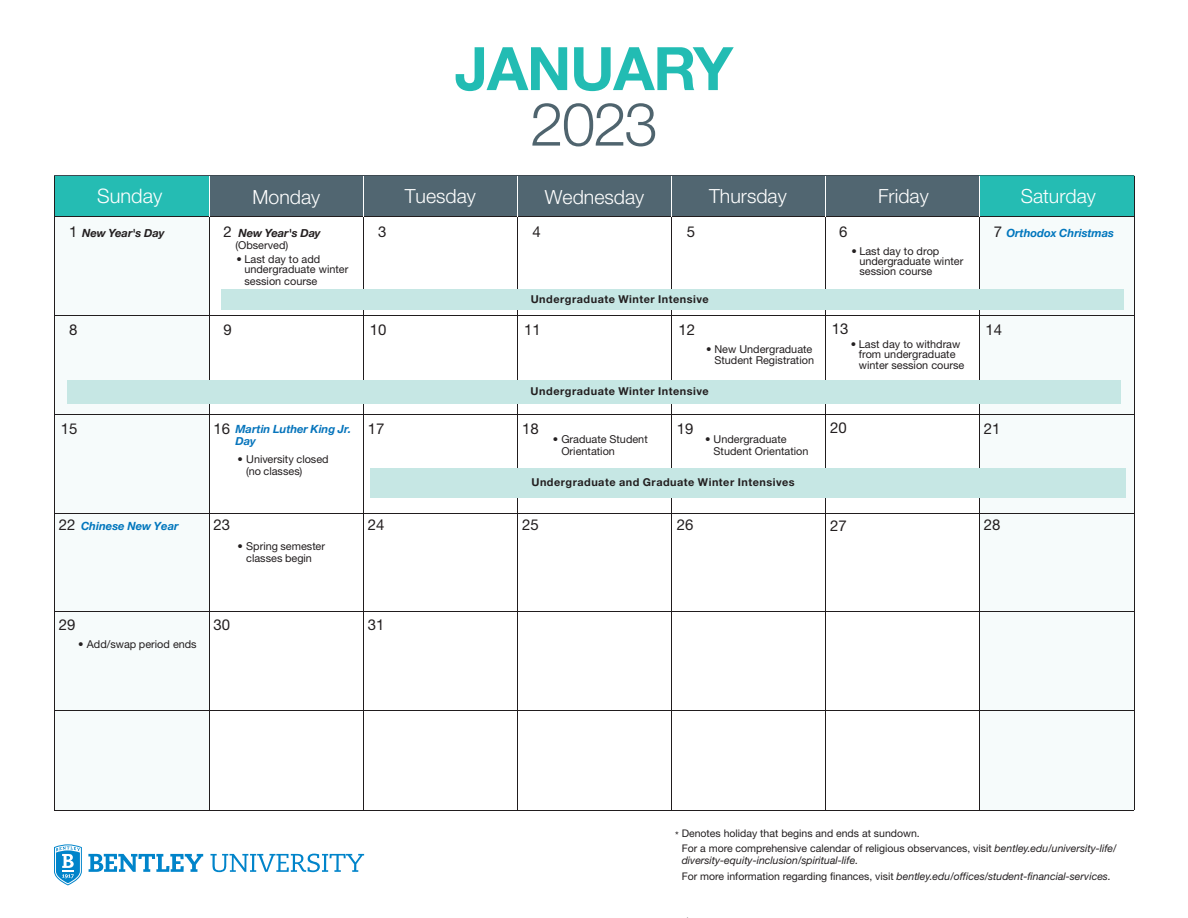
<style>
.page{position:relative;width:1188px;height:918px;background:#fff}
.page>*{position:absolute;margin:0;border:0;box-sizing:border-box;transform-origin:0 0}
.t1{font:700 60px "Helvetica Neue LT Std";letter-spacing:-.02em;color:#22bcb3}
.t2{font:300 60px "Helvetica Neue LT Std";color:#4f646e}
.t3{font:300 19.95px "Helvetica Neue";color:#fff}
.t4{font:300 19.5px "Helvetica Neue";color:#fff}
.t5{font:15px "Helvetica Neue LT Std";color:#231f20}
.t6{font:italic 700 11.25px "Helvetica Neue";color:#0076bd}
.t7{font:italic 700 11.25px "Helvetica Neue";letter-spacing:-.005em;color:#231f20}
.t8{font:italic 700 11.25px/12px "Helvetica Neue";letter-spacing:-.005em;color:#0775bc}
.t9{font:10.8px/10.5px "Helvetica Neue LT Std";color:#231f20}
.t10{font:700 10.8px "Helvetica Neue LT Std";letter-spacing:.045em;color:#231f20}
.t11{font:italic 10.5px/15.3px "Helvetica Neue LT Std";color:#231f20}
.t12{font:10.5px/15.3px "Helvetica Neue LT Std";color:#231f20}
.s1{font-style:italic}
.s2{font-style:normal}
</style>
<div class="page">
<div style="left:54px;top:176px;width:1080px;height:41px;background:#516671"></div>
<div style="left:980px;top:315px;width:154px;height:297px;background:#f6fbfb"></div>
<div style="left:980px;top:190px;width:154px;height:27px;background:#211d1e"></div>
<div style="left:54px;top:176px;width:155px;height:41px;background:#25bcb3"></div>
<div style="left:979px;top:176px;width:155px;height:40px;background:#25bcb3"></div>
<hr style="left:54px;top:316px;width:1080px;height:1px;background:#211d1e">
<hr style="left:54px;top:414px;width:1080px;height:1px;background:#211d1e">
<hr style="left:54px;top:513px;width:1080px;height:1px;background:#211d1e">
<hr style="left:54px;top:612px;width:1080px;height:1px;background:#211d1e">
<hr style="left:54px;top:710px;width:1080px;height:1px;background:#211d1e">
<hr style="left:54px;top:176px;width:1080px;height:1px;background:#211d1e">
<hr style="left:54px;top:217px;width:1080px;height:1px;background:#211d1e">
<hr style="left:209px;top:217px;width:1px;height:593px;background:#211d1e">
<hr style="left:363px;top:217px;width:1px;height:593px;background:#211d1e">
<hr style="left:517px;top:217px;width:1px;height:593px;background:#211d1e">
<hr style="left:671px;top:217px;width:1px;height:593px;background:#211d1e">
<hr style="left:825px;top:217px;width:1px;height:593px;background:#211d1e">
<hr style="left:979px;top:217px;width:1px;height:593px;background:#211d1e">
<hr style="left:54px;top:176px;width:1px;height:634px;background:#211d1e">
<hr style="left:1134px;top:176px;width:1px;height:634px;background:#211d1e">
<hr style="left:54px;top:810px;width:1080px;height:1px;background:#211d1e">
<hr style="left:209px;top:176px;width:1px;height:41px;background:#fff">
<hr style="left:363px;top:176px;width:1px;height:41px;background:#fff">
<hr style="left:517px;top:176px;width:1px;height:41px;background:#fff">
<hr style="left:671px;top:176px;width:1px;height:41px;background:#fff">
<hr style="left:825px;top:176px;width:1px;height:41px;background:#fff">
<hr style="left:979px;top:176px;width:1px;height:41px;background:#fff">
<svg style="left:88px;top:854px;width:115px;height:18px"></svg>
<svg style="left:210px;top:854px;width:154px;height:18px"></svg>
<svg style="left:54px;top:844px;width:28px;height:41px"></svg>
<div style="left:221px;top:289px;width:903px;height:21px;background:#c6e7e4"></div>
<div style="left:370px;top:469px;width:755px;height:29px;background:#c6e7e4"></div>
<div style="left:67px;top:380px;width:1054px;height:24px;background:#c6e7e4"></div>
<h1 class="t1" style="left:455px;top:32px;width:280px">JANUARY</h1>
<h1 class="t2" style="left:530px;top:88px;width:129px">2023</h1>
<h2 class="t3" style="left:97px;top:180px;width:67px">Sunday</h2>
<h3 class="t4" style="left:252px;top:181px;width:69px">Monday</h3>
<h3 class="t4" style="left:405px;top:181px;width:73px">Tuesday</h3>
<h3 class="t4" style="left:545px;top:181px;width:101px">Wednesday</h3>
<h3 class="t4" style="left:709px;top:181px;width:79px">Thursday</h3>
<h3 class="t4" style="left:878px;top:181px;width:52px">Friday</h3>
<h3 class="t4" style="left:1021px;top:181px;width:77px">Saturday</h3>
<h3 class="t5" style="left:69px;top:222px;width:10px">1</h3>
<h3 class="t5" style="left:224px;top:222px;width:10px">2</h3>
<h3 class="t5" style="left:378px;top:222px;width:10px">3</h3>
<h3 class="t5" style="left:532px;top:222px;width:10px">4</h3>
<h3 class="t5" style="left:687px;top:222px;width:10px">5</h3>
<h3 class="t5" style="left:839px;top:223px;width:10px">6</h3>
<h3 class="t5" style="left:994px;top:222px;width:10px">7</h3>
<p class="t6" style="left:1007px;top:224px;width:109px">Orthodox Christmas</p>
<p class="t7" style="left:82px;top:224px;width:84px">New Year's Day</p>
<p class="t7" style="left:238px;top:224px;width:84px">New Year's Day</p>
<p class="t9" style="left:235px;top:239px;width:54px">(Observed)</p>
<p class="t9" style="left:859px;top:245px;width:105px;text-indent:-8px">• Last day to drop undergraduate winter session course</p>
<p class="t9" style="left:244px;top:254px;width:105px;text-indent:-8px">• Last day to add undergraduate winter session course</p>
<p class="t10" style="left:531px;top:292px;width:179px">Undergraduate Winter Intensive</p>
<h3 class="t5" style="left:69px;top:321px;width:10px">8</h3>
<h3 class="t5" style="left:224px;top:321px;width:10px">9</h3>
<h3 class="t5" style="left:370px;top:321px;width:18px">10</h3>
<h3 class="t5" style="left:524px;top:321px;width:18px">11</h3>
<h3 class="t5" style="left:679px;top:321px;width:18px">12</h3>
<h3 class="t5" style="left:832px;top:319px;width:18px">13</h3>
<h3 class="t5" style="left:986px;top:321px;width:18px">14</h3>
<p class="t9" style="left:706px;top:343px;width:109px;line-height:11.2px;text-align:right">• New Undergraduate<br>Student Registration</p>
<p class="t10" style="left:531px;top:385px;width:179px">Undergraduate Winter Intensive</p>
<p class="t9" style="left:859px;top:339px;width:107px;text-indent:-8px">• Last day to withdraw from undergraduate winter session course</p>
<h3 class="t5" style="left:61px;top:420px;width:18px">15</h3>
<h3 class="t5" style="left:213px;top:420px;width:18px">16</h3>
<h3 class="t5" style="left:368px;top:420px;width:18px">17</h3>
<h3 class="t5" style="left:522px;top:420px;width:18px">18</h3>
<h3 class="t5" style="left:677px;top:420px;width:18px">19</h3>
<h3 class="t5" style="left:830px;top:419px;width:18px">20</h3>
<h3 class="t5" style="left:984px;top:420px;width:18px">21</h3>
<p class="t8" style="left:235px;top:424px;width:117px">Martin Luther King Jr.<br>Day</p>
<p class="t9" style="left:246px;top:453px;width:84px;line-height:12px;text-indent:-9px">• University closed (no classes)</p>
<p class="t9" style="left:561px;top:432px;width:88px;line-height:12.8px;text-indent:-8px">• Graduate Student<br>Orientation</p>
<p class="t9" style="left:714px;top:433px;width:96px;line-height:12px;text-indent:-8px">• Undergraduate<br>Student Orientation</p>
<p class="t10" style="left:531px;top:476px;width:265px">Undergraduate and Graduate Winter Intensives</p>
<h3 class="t5" style="left:59px;top:516px;width:18px">22</h3>
<h3 class="t5" style="left:213px;top:516px;width:18px">23</h3>
<h3 class="t5" style="left:368px;top:516px;width:18px">24</h3>
<h3 class="t5" style="left:522px;top:516px;width:18px">25</h3>
<h3 class="t5" style="left:677px;top:516px;width:18px">26</h3>
<h3 class="t5" style="left:830px;top:517px;width:18px">27</h3>
<h3 class="t5" style="left:984px;top:516px;width:18px">28</h3>
<p class="t6" style="left:81px;top:518px;width:99px">Chinese New Year</p>
<p class="t9" style="left:238px;top:540px;width:89px;line-height:12px;text-align:center">• Spring semester classes begin</p>
<h3 class="t5" style="left:59px;top:615px;width:18px">29</h3>
<h3 class="t5" style="left:213px;top:615px;width:18px">30</h3>
<h3 class="t5" style="left:368px;top:615px;width:18px">31</h3>
<p class="t9" style="left:78px;top:639px;width:120px">• Add/swap period ends</p>
<p class="t12" style="left:682px;top:826px;width:437px;text-indent:-7px">* Denotes holiday that begins and ends at sundown.<br>For a more comprehensive calendar of religious observances, visit <span class="s1">bentley.edu/university-life/</span></p>
<p class="t11" style="left:682px;top:853px;width:431px">diversity-equity-inclusion/spiritual-life.<br><span class="s2">For more information regarding finances, visit</span> bentley.edu/offices/student-financial-services.</p>
</div>
